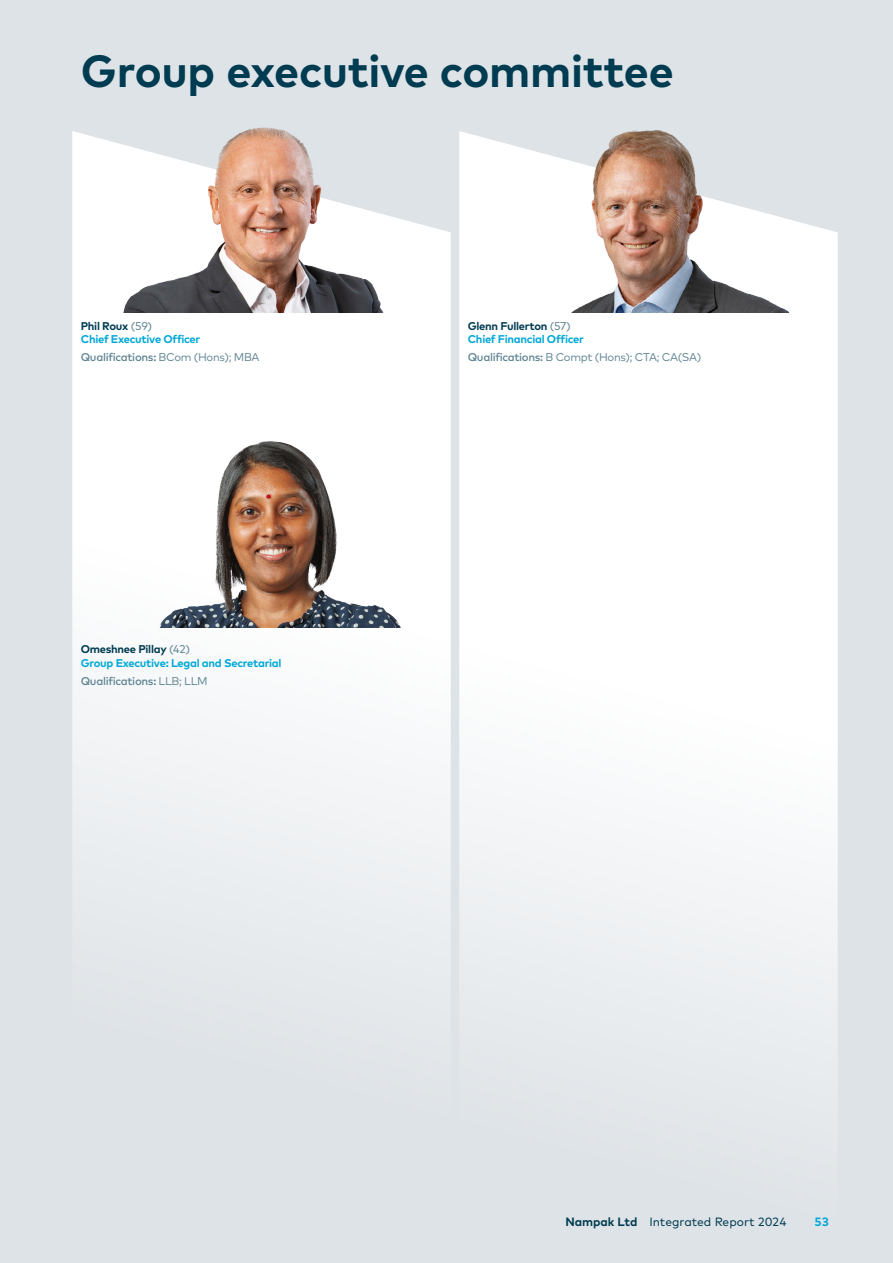
<style>
.page{position:relative;width:893px;height:1263px;background:#dee3e7}
.page>*{position:absolute;margin:0;border:0;box-sizing:border-box;transform-origin:0 0}
.Page_Header{font:700 45px "Mark Pro";letter-spacing:-.005em;color:#003c51}
.t1{font:12px "Mark Pro";color:#003c51}
.t2{font:700 12px "Mark Pro";color:#00a8d7}
.t3{font:700 11.25px "Mark Pro";letter-spacing:-.025em;color:#00a8d7}
.t4{font:500 11.25px "Mark Pro";letter-spacing:-.03em;color:#5f8492}
.t5{font:700 11.25px "Mark Pro";letter-spacing:-.025em;color:#003c51}
.t6{font:11.25px "Mark Pro";letter-spacing:-.03em;color:#5f8492}
.s1{font-weight:400;color:#5f8492}
.s2{font-weight:400}
.s3{font-weight:500}
.s4{font-weight:700}
</style>
<div class="page">
<svg style="left:459px;top:313px;width:379px;height:763px;fill:#fefefe"></svg>
<svg style="left:72px;top:313px;width:379px;height:659px;fill:#f5f6f7"></svg>
<img style="left:72px;top:127px;width:379px;height:186px">
<img style="left:459px;top:130px;width:379px;height:183px">
<img style="left:72px;top:434px;width:379px;height:193px">
<p class="Page_Header" style="left:81px;top:36px;width:595px">Group executive committee</p>
<p class="t5" style="left:81px;top:317px;width:73px">Phil Roux <span class="s1">(59)</span></p>
<p class="t3" style="left:81px;top:331px;width:121px">Chief Executive Officer</p>
<p class="t4" style="left:81px;top:349px;width:180px">Qualifications: <span class="s2">BCom (Hons); MBA</span></p>
<p class="t5" style="left:81px;top:641px;width:111px">Omeshnee Pillay <span class="s1">(42)</span></p>
<p class="t3" style="left:81px;top:654px;width:202px">Group Executive: Legal and Secretarial</p>
<p class="t4" style="left:81px;top:672px;width:128px">Qualifications: <span class="s2">LLB; LLM</span></p>
<p class="t5" style="left:468px;top:317px;width:105px">Glenn Fullerton <span class="s1">(57)</span></p>
<p class="t3" style="left:468px;top:331px;width:118px">Chief Financial Officer</p>
<p class="t6" style="left:468px;top:349px;width:235px"><span class="s3">Qualifications:</span> B Compt (Hons); CTA; CA(SA)</p>
<p class="t1" style="left:565px;top:1212px;width:223px"><span class="s4">Nampak Ltd</span> Integrated Report 2024</p>
<p class="t2" style="left:814px;top:1212px;width:16px">53</p>
</div>
